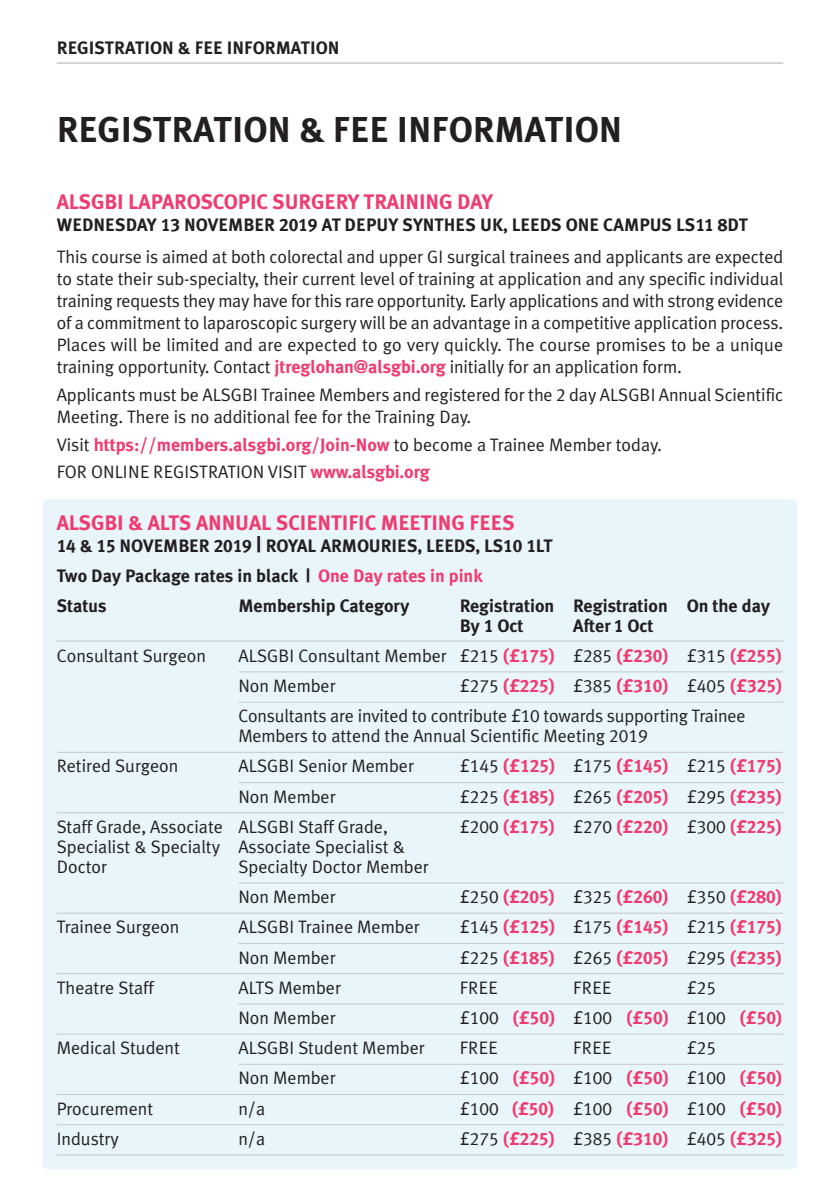
<style>
.page{position:relative;width:840px;height:1191px;background:#fff}
.page>*{position:absolute;margin:0;border:0;box-sizing:border-box;transform-origin:0 0}
.t1{font:36px "Meta Plus Bold Caps";color:#231f20}
.t2{font:21px "Meta Plus Bold Caps";letter-spacing:-.005em;color:#ef3b70}
.t3{font:18px/22px "Meta Plus Normal";color:#231f20}
.t4{font:18px "Meta Plus Bold Caps";color:#ef3b70}
.t5{font:18px "Meta Plus Bold Caps";color:#231f20}
.t6{font:700 18px/20px "Meta Plus";color:#231f20}
.t7{font:700 18px "Meta Plus";color:#ef3b70}
.t8{font:18px "Meta Plus Normal Caps";letter-spacing:.025em;color:#231f20}
.s1{font-family:"Meta Plus";font-weight:700;color:#ef3b70}
.s2{font-family:"Meta Plus Normal Caps"}
.s3{font-family:"Meta Plus Normal";font-weight:400;color:#231f20}
.s4{font-size:21px}
.s5{color:#ef3b70}
.s6{font-family:"Meta Plus Bold Caps";font-weight:400}
.s7{font-family:"Meta Plus Bold Caps";color:#ef3b70}
.s8{font-family:"Meta Plus Normal Caps";color:#231f20}
</style>
<div class="page">
<div style="left:43px;top:499px;width:754px;height:670px;background:#e8f5fa;border-radius:6px"></div>
<hr style="left:57px;top:640px;width:725px;height:1px;background:#c7c8ca">
<hr style="left:238px;top:671px;width:544px;height:1px;background:#c7c8ca">
<hr style="left:238px;top:701px;width:544px;height:1px;background:#c7c8ca">
<hr style="left:57px;top:752px;width:725px;height:1px;background:#c7c8ca">
<hr style="left:238px;top:782px;width:544px;height:1px;background:#c7c8ca">
<hr style="left:57px;top:812px;width:725px;height:1px;background:#c7c8ca">
<hr style="left:238px;top:882px;width:544px;height:1px;background:#c7c8ca">
<hr style="left:57px;top:912px;width:725px;height:1px;background:#c7c8ca">
<hr style="left:238px;top:943px;width:544px;height:1px;background:#c7c8ca">
<hr style="left:57px;top:973px;width:725px;height:1px;background:#c7c8ca">
<hr style="left:238px;top:1003px;width:544px;height:1px;background:#c7c8ca">
<hr style="left:57px;top:1033px;width:725px;height:1px;background:#c7c8ca">
<hr style="left:238px;top:1063px;width:544px;height:1px;background:#c7c8ca">
<hr style="left:57px;top:1094px;width:725px;height:1px;background:#c7c8ca">
<hr style="left:57px;top:1124px;width:725px;height:1px;background:#c7c8ca">
<hr style="left:57px;top:1154px;width:725px;height:1px;background:#c7c8ca">
<hr style="left:57px;top:62px;width:725px;height:2px;background:#c7c8ca">
<p class="t5" style="left:57px;top:37px;width:284px">REGISTRATION &amp; FEE INFORMATION</p>
<h1 class="t1" style="left:57px;top:108px;width:567px">REGISTRATION &amp; FEE INFORMATION</h1>
<p class="t2" style="left:57px;top:190px;width:437px">ALSGBI LAPAROSCOPIC SURGERY TRAINING DAY</p>
<p class="t5" style="left:57px;top:215px;width:692px">WEDNESDAY 13 NOVEMBER 2019 AT DEPUY SYNTHES UK, LEEDS ONE CAMPUS LS11 8DT</p>
<p class="t3" style="left:57px;top:246px;width:727px;text-align:justify">This course is aimed at both colorectal and upper GI surgical trainees and applicants are expected to state their sub-specialty, their current level of training at application and any specific individual training requests they may have for this rare opportunity. Early applications and with strong evidence of a commitment to laparoscopic surgery will be an advantage in a competitive application process.<br>Places will be limited and are expected to go very quickly. The course promises to be a unique training opportunity. Contact <span class="s1">jtreglohan@alsgbi.org</span> initially for an application form.</p>
<p class="t3" style="left:57px;top:384px;width:727px">Applicants must be ALSGBI Trainee Members and registered for the <span class="s2">2</span> day ALSGBI Annual Scientific<br>Meeting. There is no additional fee for the Training Day.</p>
<p class="t7" style="left:57px;top:434px;width:606px"><span class="s3">Visit</span> https://members.alsgbi.org/Join-Now <span class="s3">to become a Trainee Member today.</span></p>
<p class="t3" style="left:57px;top:461px;width:374px">FOR ONLINE REGISTRATION VISIT <span class="s1">www.alsgbi.org</span></p>
<p class="t2" style="left:57px;top:510px;width:459px">ALSGBI &amp; ALTS ANNUAL SCIENTIFIC MEETING FEES</p>
<p class="t5" style="left:57px;top:535px;width:497px">14 &amp; 15 NOVEMBER 2019 <span class="s4">|</span> ROYAL ARMOURIES, LEEDS, LS10 1LT</p>
<p class="t6" style="left:57px;top:565px;width:427px">Two Day Package rates in black | <span class="s5">One Day rates in pink</span></p>
<p class="t6" style="left:57px;top:595px;width:51px">Status</p>
<p class="t6" style="left:238px;top:595px;width:172px">Membership Category</p>
<p class="t6" style="left:459px;top:595px;width:311px">Registration Registration On the day<br>By <span class="s6">1</span> Oct</p>
<p class="t6" style="left:573px;top:615px;width:82px">After <span class="s6">1</span> Oct</p>
<p class="t3" style="left:57px;top:644px;width:151px">Consultant Surgeon</p>
<p class="t3" style="left:238px;top:640px;width:545px;line-height:30.2px">ALSGBI Consultant Member <span class="s2">£215</span> <span class="s7">(£175)</span> <span class="s2">£285</span> <span class="s7">(£230)</span> <span class="s2">£315</span> <span class="s7">(£255)<br></span>Non Member</p>
<p class="t4" style="left:459px;top:675px;width:324px"><span class="s8">£275</span> (£225) <span class="s8">£385</span> (£310) <span class="s8">£405</span> (£325)</p>
<p class="t3" style="left:238px;top:706px;width:508px;line-height:20px">Consultants are invited to contribute <span class="s2">£10</span> towards supporting Trainee<br>Members to attend the Annual Scientific Meeting <span class="s2">2019</span></p>
<p class="t3" style="left:57px;top:755px;width:123px">Retired Surgeon</p>
<p class="t3" style="left:238px;top:755px;width:177px">ALSGBI Senior Member</p>
<p class="t4" style="left:459px;top:755px;width:324px"><span class="s8">£145</span> (£125) <span class="s8">£175</span> (£145) <span class="s8">£215</span> (£175)</p>
<p class="t3" style="left:238px;top:785px;width:99px">Non Member</p>
<p class="t4" style="left:459px;top:786px;width:324px"><span class="s8">£225</span> (£185) <span class="s8">£265</span> (£205) <span class="s8">£295</span> (£235)</p>
<p class="t3" style="left:57px;top:815px;width:332px">Staff Grade, Associate ALSGBI Staff Grade,</p>
<p class="t4" style="left:459px;top:816px;width:324px"><span class="s8">£200</span> (£175) <span class="s8">£270</span> (£220) <span class="s8">£300</span> (£225)</p>
<p class="t3" style="left:57px;top:836px;width:350px;line-height:20px">Specialist &amp; Specialty Associate Specialist &amp;<br>Doctor</p>
<p class="t3" style="left:238px;top:851px;width:192px;line-height:30.2px">Specialty Doctor Member<br>Non Member</p>
<p class="t4" style="left:459px;top:886px;width:324px"><span class="s8">£250</span> (£205) <span class="s8">£325</span> (£260) <span class="s8">£350</span> (£280)</p>
<p class="t3" style="left:57px;top:916px;width:124px">Trainee Surgeon</p>
<p class="t3" style="left:238px;top:916px;width:183px">ALSGBI Trainee Member</p>
<p class="t4" style="left:459px;top:916px;width:324px"><span class="s8">£145</span> (£125) <span class="s8">£175</span> (£145) <span class="s8">£215</span> (£175)</p>
<p class="t3" style="left:238px;top:946px;width:99px">Non Member</p>
<p class="t4" style="left:459px;top:946px;width:324px"><span class="s8">£225</span> (£185) <span class="s8">£265</span> (£205) <span class="s8">£295</span> (£235)</p>
<p class="t3" style="left:57px;top:976px;width:99px">Theatre Staff</p>
<p class="t3" style="left:238px;top:976px;width:104px">ALTS Member</p>
<p class="t8" style="left:459px;top:977px;width:40px">FREE</p>
<p class="t8" style="left:573px;top:977px;width:40px">FREE</p>
<p class="t8" style="left:686px;top:977px;width:31px">£25</p>
<p class="t3" style="left:238px;top:1006px;width:99px">Non Member</p>
<p class="t4" style="left:459px;top:1007px;width:324px"><span class="s8">£100</span> (£50) <span class="s8">£100</span> (£50) <span class="s8">£100</span> (£50)</p>
<p class="t3" style="left:57px;top:1037px;width:125px">Medical Student</p>
<p class="t3" style="left:238px;top:1037px;width:188px">ALSGBI Student Member</p>
<p class="t8" style="left:459px;top:1037px;width:40px">FREE</p>
<p class="t8" style="left:573px;top:1037px;width:40px">FREE</p>
<p class="t8" style="left:686px;top:1037px;width:31px">£25</p>
<p class="t3" style="left:238px;top:1067px;width:99px">Non Member</p>
<p class="t4" style="left:459px;top:1067px;width:324px"><span class="s8">£100</span> (£50) <span class="s8">£100</span> (£50) <span class="s8">£100</span> (£50)</p>
<p class="t3" style="left:57px;top:1097px;width:98px">Procurement</p>
<p class="t3" style="left:238px;top:1097px;width:28px">n/a</p>
<p class="t4" style="left:459px;top:1097px;width:324px"><span class="s8">£100</span> (£50) <span class="s8">£100</span> (£50) <span class="s8">£100</span> (£50)</p>
<p class="t3" style="left:57px;top:1127px;width:64px">Industry</p>
<p class="t3" style="left:238px;top:1127px;width:28px">n/a</p>
<p class="t4" style="left:459px;top:1128px;width:324px"><span class="s8">£275</span> (£225) <span class="s8">£385</span> (£310) <span class="s8">£405</span> (£325)</p>
</div>
